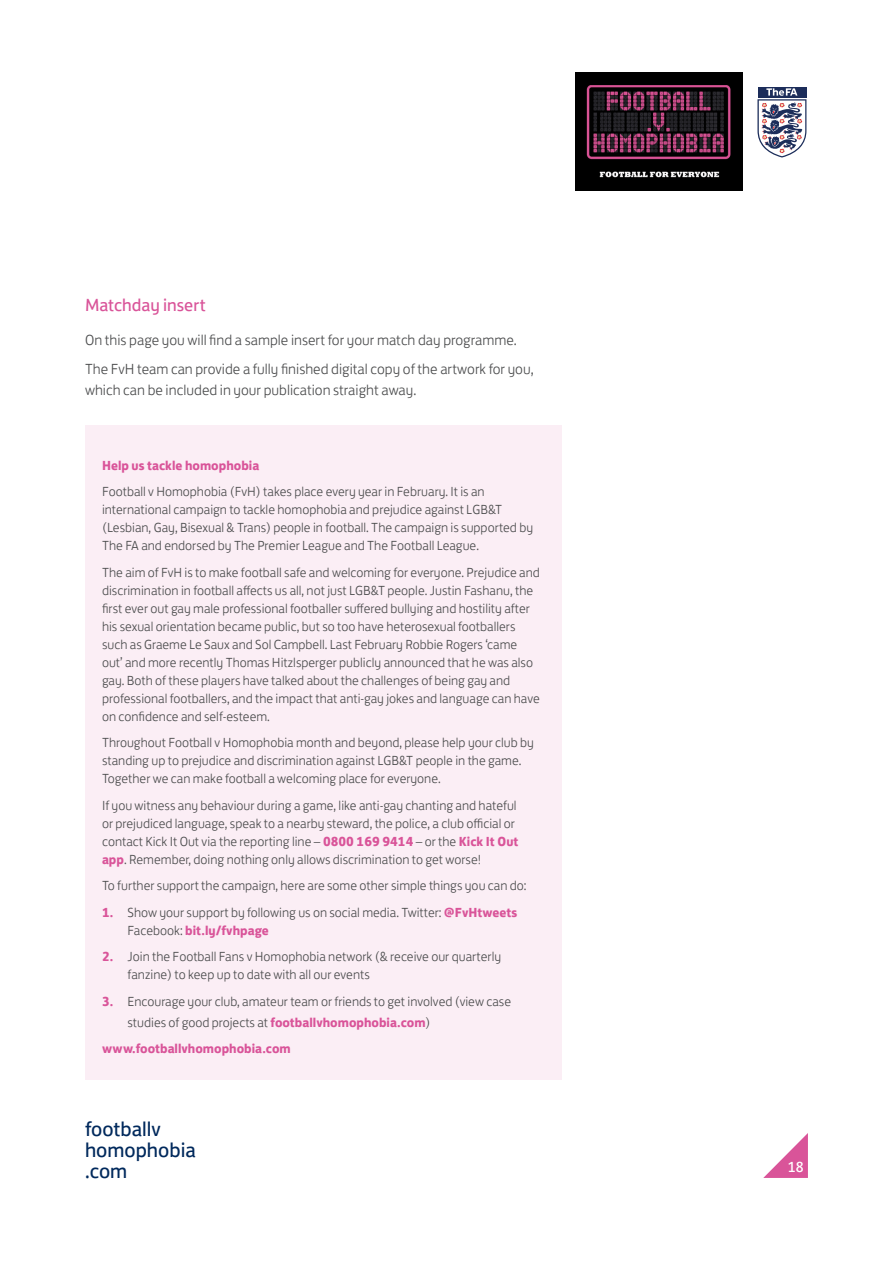
<style>
.page{position:relative;width:893px;height:1263px;background:#fff}
.page>*{position:absolute;margin:0;border:0;box-sizing:border-box;transform-origin:0 0}
.t1{font:21px/21px "FS Jack";color:#00295c}
.Intro_Text{font:18px "FS Jack";color:#d95499}
.Body_Copy{font:300 15px/21px "FS Jack";color:#4b4c4d}
.t2{font:15px "FS Jack";color:#fff}
.Body_Small{font:300 13.5px/18px "FS Jack";color:#4b4c4d}
.Body_Bullets{font:300 13.5px/18px "FS Jack";color:#4b4c4d}
.Body_Small-2{font:700 13.5px "FS Jack";color:#d95499}
.s1{font-weight:700;color:#d95499}
</style>
<div class="page">
<svg style="left:757px;top:87px;width:50px;height:71px"></svg>
<img style="left:575px;top:72px;width:167px;height:119px">
<svg style="left:763px;top:1133px;width:45px;height:45px"></svg>
<div style="left:85px;top:426px;width:476px;height:654px;background:#fbeef5"></div>
<p class="Intro_Text" style="left:85px;top:291px;width:122px">Matchday insert</p>
<p class="Body_Copy" style="left:85px;top:328px;width:433px">On this page you will find a sample insert for your match day programme.</p>
<p class="Body_Copy" style="left:85px;top:357px;width:450px">The FvH team can provide a fully finished digital copy of the artwork for you, which can be included in your publication straight away.</p>
<p class="Body_Small-2" style="left:102px;top:454px;width:159px">Help us tackle homophobia</p>
<p class="Body_Small" style="left:102px;top:481px;width:433px">Football v Homophobia (FvH) takes place every year in February. It is an international campaign to tackle homophobia and prejudice against LGB&amp;T (Lesbian, Gay, Bisexual &amp; Trans) people in football. The campaign is supported by The FA and endorsed by The Premier League and The Football League.</p>
<p class="Body_Small" style="left:102px;top:562px;width:439px">The aim of FvH is to make football safe and welcoming for everyone. Prejudice and discrimination in football affects us all, not just LGB&amp;T people. Justin Fashanu, the first ever out gay male professional footballer suffered bullying and hostility after his sexual orientation became public, but so too have heterosexual footballers such as Graeme Le Saux and Sol Campbell. Last February Robbie Rogers ‘came out’ and more recently Thomas Hitzlsperger publicly announced that he was also gay. Both of these players have talked about the challenges of being gay and professional footballers, and the impact that anti-gay jokes and language can have on confidence and self-esteem.</p>
<p class="Body_Small" style="left:102px;top:732px;width:433px">Throughout Football v Homophobia month and beyond, please help your club by standing up to prejudice and discrimination against LGB&amp;T people in the game.<br>Together we can make football a welcoming place for everyone.</p>
<p class="Body_Small" style="left:102px;top:795px;width:418px">If you witness any behaviour during a game, like anti-gay chanting and hateful or prejudiced language, speak to a nearby steward, the police, a club official or contact Kick It Out via the reporting line – <span class="s1">0800 169 9414</span> – or the <span class="s1">Kick It Out app</span>. Remember, doing nothing only allows discrimination to get worse!</p>
<p class="Body_Small" style="left:102px;top:875px;width:426px">To further support the campaign, here are some other simple things you can do:</p>
<p class="Body_Bullets" style="left:128px;top:902px;width:391px;text-indent:-26px"><span class="s1">1.</span> Show your support by following us on social media. Twitter: <span class="s1">@FvHtweets<br></span>Facebook: <span class="s1">bit.ly/fvhpage</span></p>
<p class="Body_Bullets" style="left:128px;top:946px;width:375px;text-indent:-26px"><span class="s1">2.</span> Join the Football Fans v Homophobia network (&amp; receive our quarterly fanzine) to keep up to date with all our events</p>
<p class="Body_Bullets" style="left:128px;top:989px;width:385px;line-height:21px;text-indent:-26px"><span class="s1">3.</span> Encourage your club, amateur team or friends to get involved (view case studies of good projects at <span class="s1">footballvhomophobia.com</span>)</p>
<p class="Body_Small-2" style="left:102px;top:1037px;width:190px">www.footballvhomophobia.com</p>
<h1 class="t1" style="left:85px;top:1116px;width:112px">footballv homophobia .com</h1>
<p class="t2" style="left:788px;top:1154px;width:17px">18</p>
</div>
